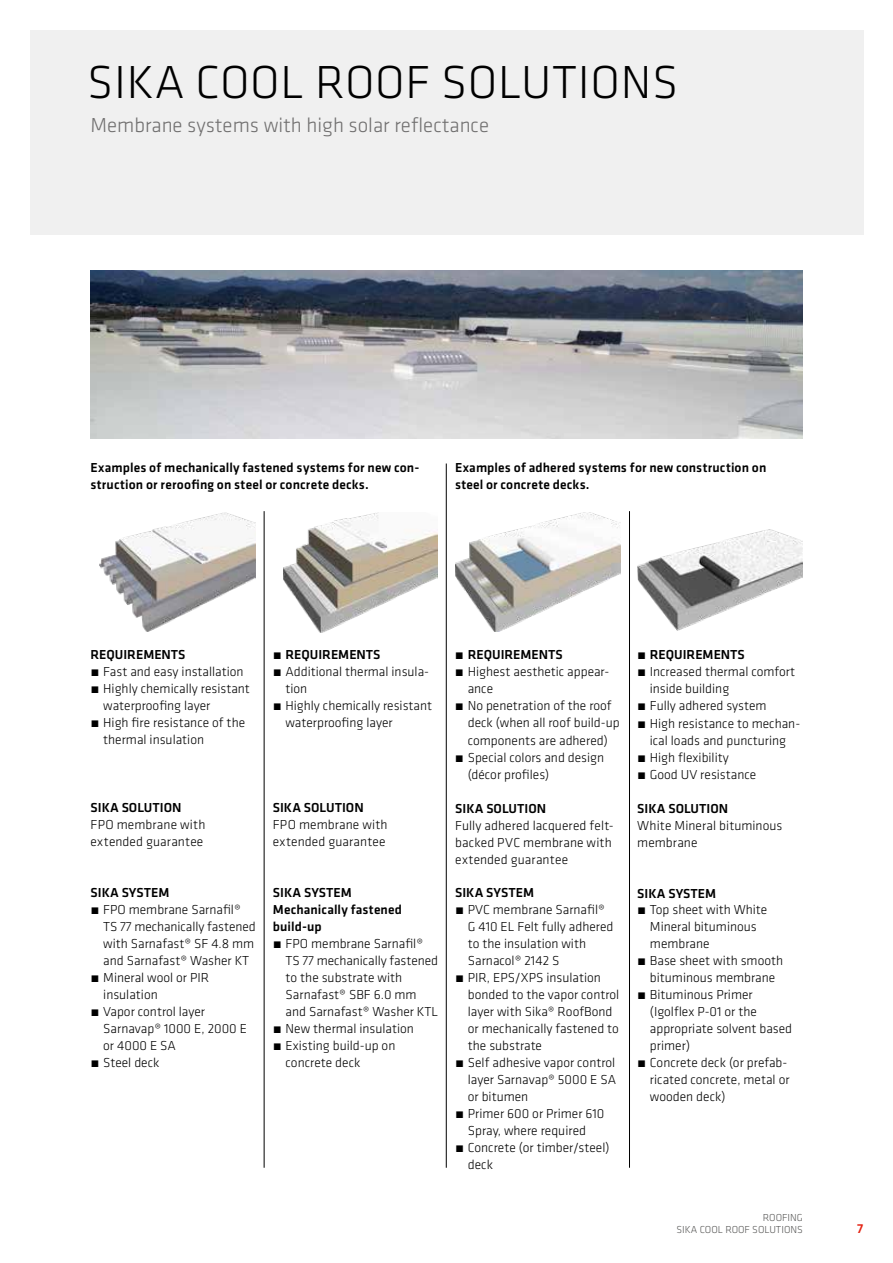
<style>
.page{position:relative;width:893px;height:1263px;background:#fff}
.page>*{position:absolute;margin:0;border:0;box-sizing:border-box;transform-origin:0 0}
.t1{font:300 48px "Klavika";letter-spacing:.015em;color:#000}
.t2{font:300 21px "Klavika";color:#706f6f}
.t3{font:300 13.5px/17px "Klavika";color:#000}
.t4{font:500 13.5px/17px "Klavika";letter-spacing:.005em;color:#000}
.t5{font:500 13.5px "Klavika";color:#e42313}
.t6{font:300 10.5px/12.6px "Klavika";color:#575756;text-align:right}
.s1{font-weight:300}
</style>
<div class="page">
<div style="left:30px;top:30px;width:833px;height:204px;background:#ededed"></div>
<img style="left:91px;top:270px;width:711px;height:169px">
<img style="left:99px;top:512px;width:156px;height:120px">
<img style="left:455px;top:512px;width:165px;height:120px">
<img style="left:637px;top:529px;width:165px;height:102px">
<img style="left:284px;top:513px;width:154px;height:119px">
<hr style="left:264px;top:511px;width:1px;height:657px;background:#000">
<hr style="left:446px;top:463px;width:1px;height:705px;background:#000">
<hr style="left:629px;top:511px;width:1px;height:657px;background:#000">
<h1 class="t1" style="left:87px;top:53px;width:592px">SIKA COOL ROOF SOLUTIONS</h1>
<h2 class="t2" style="left:91px;top:112px;width:400px">Membrane systems with high solar reflectance</h2>
<p class="t4" style="left:91px;top:459px;width:330px">Examples of mechanically fastened systems for new con&shy;struction or reroofing on steel or concrete decks.</p>
<p class="t4" style="left:455px;top:459px;width:313px">Examples of adhered systems for new construction on steel or concrete decks.</p>
<p class="t4" style="left:91px;top:646px;width:97px">REQUIREMENTS</p>
<p class="t3" style="left:91px;top:663px;width:155px">́ Fast and easy installation</p>
<p class="t3" style="left:91px;top:680px;width:161px">́ Highly chemically resistant</p>
<p class="t3" style="left:103px;top:697px;width:109px">waterproofing layer</p>
<p class="t3" style="left:91px;top:714px;width:156px">́ High fire resistance of the</p>
<p class="t3" style="left:103px;top:731px;width:102px">thermal insulation</p>
<p class="t4" style="left:91px;top:799px;width:92px">SIKA SOLUTION</p>
<p class="t3" style="left:91px;top:816px;width:116px">FPO membrane with extended guarantee</p>
<p class="t4" style="left:91px;top:884px;width:80px">SIKA SYSTEM</p>
<p class="t3" style="left:91px;top:901px;width:152px">́ FPO membrane Sarnafil®</p>
<p class="t3" style="left:103px;top:918px;width:154px">TS 77 mechanically fastened</p>
<p class="t3" style="left:103px;top:935px;width:153px">with Sarnafast® SF 4.8 mm</p>
<p class="t3" style="left:103px;top:952px;width:147px">and Sarnafast® Washer KT</p>
<p class="t3" style="left:91px;top:969px;width:120px">́ Mineral wool or PIR</p>
<p class="t3" style="left:103px;top:986px;width:56px">insulation</p>
<p class="t3" style="left:91px;top:1003px;width:116px">́ Vapor control layer</p>
<p class="t3" style="left:103px;top:1020px;width:145px">Sarnavap® 1000 E, 2000 E</p>
<p class="t3" style="left:103px;top:1037px;width:74px">or 4000 E SA</p>
<p class="t3" style="left:91px;top:1054px;width:71px">́ Steel deck</p>
<p class="t4" style="left:273px;top:646px;width:109px"><span class="s1">́</span> REQUIREMENTS</p>
<p class="t3" style="left:273px;top:663px;width:158px">́ Additional thermal insula-</p>
<p class="t3" style="left:285px;top:680px;width:23px">tion</p>
<p class="t3" style="left:273px;top:697px;width:161px">́ Highly chemically resistant</p>
<p class="t3" style="left:285px;top:714px;width:109px">waterproofing layer</p>
<p class="t4" style="left:273px;top:799px;width:92px">SIKA SOLUTION</p>
<p class="t3" style="left:273px;top:816px;width:116px">FPO membrane with extended guarantee</p>
<p class="t4" style="left:273px;top:884px;width:131px">SIKA SYSTEM<br>Mechanically fastened build-up</p>
<p class="t3" style="left:273px;top:935px;width:152px">́ FPO membrane Sarnafil®</p>
<p class="t3" style="left:286px;top:952px;width:154px">TS 77 mechanically fastened</p>
<p class="t3" style="left:286px;top:969px;width:118px">to the substrate with</p>
<p class="t3" style="left:286px;top:986px;width:133px">Sarnafast® SBF 6.0 mm</p>
<p class="t3" style="left:286px;top:1003px;width:154px">and Sarnafast® Washer KTL</p>
<p class="t3" style="left:273px;top:1020px;width:143px">́ New thermal insulation</p>
<p class="t3" style="left:273px;top:1037px;width:124px">́ Existing build-up on</p>
<p class="t3" style="left:286px;top:1054px;width:76px">concrete deck</p>
<p class="t4" style="left:455px;top:646px;width:109px"><span class="s1">́</span> REQUIREMENTS</p>
<p class="t3" style="left:455px;top:663px;width:156px">́ Highest aesthetic appear-</p>
<p class="t3" style="left:468px;top:680px;width:27px">ance</p>
<p class="t3" style="left:455px;top:697px;width:158px">́ No penetration of the roof</p>
<p class="t3" style="left:468px;top:714px;width:153px">deck (when all roof build-up</p>
<p class="t3" style="left:468px;top:731px;width:142px">components are adhered)</p>
<p class="t3" style="left:455px;top:748px;width:151px">́ Special colors and design</p>
<p class="t3" style="left:468px;top:765px;width:83px">(décor profiles)</p>
<p class="t4" style="left:455px;top:799px;width:92px">SIKA SOLUTION</p>
<p class="t3" style="left:455px;top:816px;width:160px">Fully adhered lacquered felt&shy;backed PVC membrane with extended guarantee</p>
<p class="t4" style="left:455px;top:884px;width:80px">SIKA SYSTEM</p>
<p class="t3" style="left:455px;top:901px;width:151px">́ PVC membrane Sarnafil®</p>
<p class="t3" style="left:468px;top:918px;width:147px">G 410 EL Felt fully adhered</p>
<p class="t3" style="left:468px;top:935px;width:120px">to the insulation with</p>
<p class="t3" style="left:468px;top:952px;width:93px">Sarnacol® 2142 S</p>
<p class="t3" style="left:455px;top:969px;width:147px">́ PIR, EPS/XPS insulation</p>
<p class="t3" style="left:468px;top:986px;width:153px">bonded to the vapor control</p>
<p class="t3" style="left:468px;top:1003px;width:146px">layer with Sika® RoofBond</p>
<p class="t3" style="left:468px;top:1020px;width:153px">or mechanically fastened to</p>
<p class="t3" style="left:468px;top:1037px;width:76px">the substrate</p>
<p class="t3" style="left:455px;top:1054px;width:162px">́ Self adhesive vapor control</p>
<p class="t3" style="left:468px;top:1071px;width:150px">layer Sarnavap® 5000 E SA</p>
<p class="t3" style="left:468px;top:1088px;width:62px">or bitumen</p>
<p class="t3" style="left:455px;top:1105px;width:151px">́ Primer 600 or Primer 610</p>
<p class="t3" style="left:468px;top:1122px;width:120px">Spray, where required</p>
<p class="t3" style="left:455px;top:1139px;width:156px">́ Concrete (or timber/steel)</p>
<p class="t3" style="left:468px;top:1156px;width:27px">deck</p>
<p class="t4" style="left:637px;top:646px;width:109px"><span class="s1">́</span> REQUIREMENTS</p>
<p class="t3" style="left:637px;top:663px;width:160px">́ Increased thermal comfort</p>
<p class="t3" style="left:650px;top:680px;width:81px">inside building</p>
<p class="t3" style="left:637px;top:697px;width:131px">́ Fully adhered system</p>
<p class="t3" style="left:637px;top:714px;width:165px">́ High resistance to mechan-</p>
<p class="t3" style="left:650px;top:731px;width:138px">ical loads and puncturing</p>
<p class="t3" style="left:637px;top:748px;width:93px">́ High flexibility</p>
<p class="t3" style="left:637px;top:765px;width:121px">́ Good UV resistance</p>
<p class="t4" style="left:637px;top:799px;width:92px">SIKA SOLUTION</p>
<p class="t3" style="left:637px;top:816px;width:147px">White Mineral bituminous membrane</p>
<p class="t4" style="left:637px;top:884px;width:80px">SIKA SYSTEM</p>
<p class="t3" style="left:637px;top:901px;width:132px">́ Top sheet with White</p>
<p class="t3" style="left:650px;top:918px;width:108px">Mineral bituminous</p>
<p class="t3" style="left:650px;top:935px;width:61px">membrane</p>
<p class="t3" style="left:637px;top:952px;width:147px">́ Base sheet with smooth</p>
<p class="t3" style="left:650px;top:969px;width:127px">bituminous membrane</p>
<p class="t3" style="left:637px;top:986px;width:117px">́ Bituminous Primer</p>
<p class="t3" style="left:650px;top:1003px;width:108px">(Igolflex P-01 or the</p>
<p class="t3" style="left:650px;top:1020px;width:144px">appropriate solvent based</p>
<p class="t3" style="left:650px;top:1037px;width:42px">primer)</p>
<p class="t3" style="left:637px;top:1054px;width:152px">́ Concrete deck (or prefab-</p>
<p class="t3" style="left:650px;top:1071px;width:141px">ricated concrete, metal or</p>
<p class="t3" style="left:650px;top:1088px;width:77px">wooden deck)</p>
<p class="t6" style="left:677px;top:1211px;width:128px">ROOFING<br>SIKA COOL ROOF SOLUTIONS</p>
<p class="t5" style="left:857px;top:1219px;width:8px">7</p>
</div>
